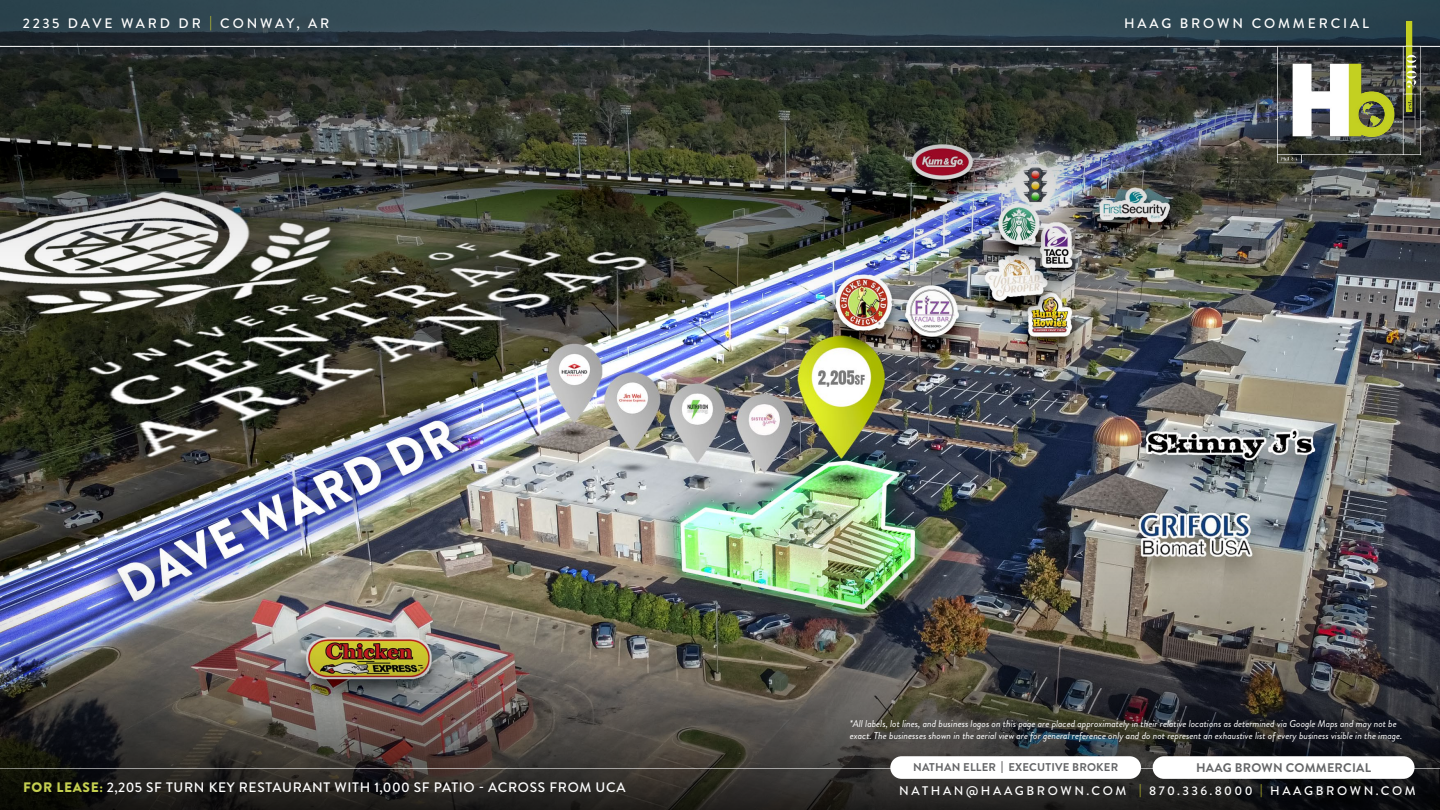
<style>
.page{position:relative;width:1440px;height:810px;background:#fff}
.page>*{position:absolute;margin:0;border:0;box-sizing:border-box;transform-origin:0 0}
.t1{font:500 13.75px "Brandon Grotesque";letter-spacing:.05em;color:#fff}
.t2{font:500 13.75px "Brandon Grotesque";letter-spacing:.205em;color:#fff}
.t3{font:500 13.75px "Brandon Grotesque";letter-spacing:.21em;color:#fff}
.t4{font:500 12.5px "Brandon Grotesque";letter-spacing:.21em;color:#fff}
.t5{font:700 12.5px "Brandon Grotesque";letter-spacing:.02em;color:#636466}
.t6{font:700 11.25px "Brandon Grotesque";letter-spacing:.02em;color:#636466}
.t7{font:italic 10px/12px "Brandon Grotesque";color:#fff}
.s1{color:#c9c92d}
.s2{font-weight:900;color:#c4cf50}
.s3{color:#000}
</style>
<div class="page">
<img style="left:0;top:355px;width:1440px;height:164px">
<img style="left:0;top:0;width:1440px;height:355px">
<img style="left:0;top:519px;width:1440px;height:291px">
<hr style="left:0;top:46px;width:1440px;height:1px;background:#fff">
<hr style="left:0;top:768px;width:1440px;height:1px;background:#fff">
<img style="left:1255px;top:0;width:185px;height:186px">
<div style="left:890px;top:756px;width:251px;height:23px;background:#fff;border-radius:11px"></div>
<div style="left:1153px;top:756px;width:262px;height:23px;background:#fff;border-radius:11px"></div>
<h1 class="t2" style="left:23px;top:13px;width:308px">2235 DAVE WARD DR <span class="s1">|</span> CONWAY, AR</h1>
<h1 class="t3" style="left:1124px;top:13px;width:247px">HAAG BROWN COMMERCIAL</h1>
<p class="t7" style="left:850px;top:718px;width:554px">*All labels, lot lines, and business logos on this page are placed approximately in their relative locations as determined via Google Maps and may not be exact. The businesses shown in the aerial view are for general reference only and do not represent an exhaustive list of every business visible in the image.</p>
<h1 class="t1" style="left:23px;top:778px;width:604px"><span class="s2">FOR LEASE:</span> 2,205 SF TURN KEY RESTAURANT WITH 1,000 SF PATIO - ACROSS FROM UCA</h1>
<p class="t6" style="left:913px;top:760px;width:207px">NATHAN ELLER <span class="s3">|</span> EXECUTIVE BROKER</p>
<p class="t5" style="left:1196px;top:759px;width:176px">HAAG BROWN COMMERCIAL</p>
<p class="t4" style="left:899px;top:782px;width:518px">NATHAN@HAAGBROWN.COM <span class="s1">|</span> 870.336.8000 <span class="s1">|</span> HAAGBROWN.COM</p>
</div>
